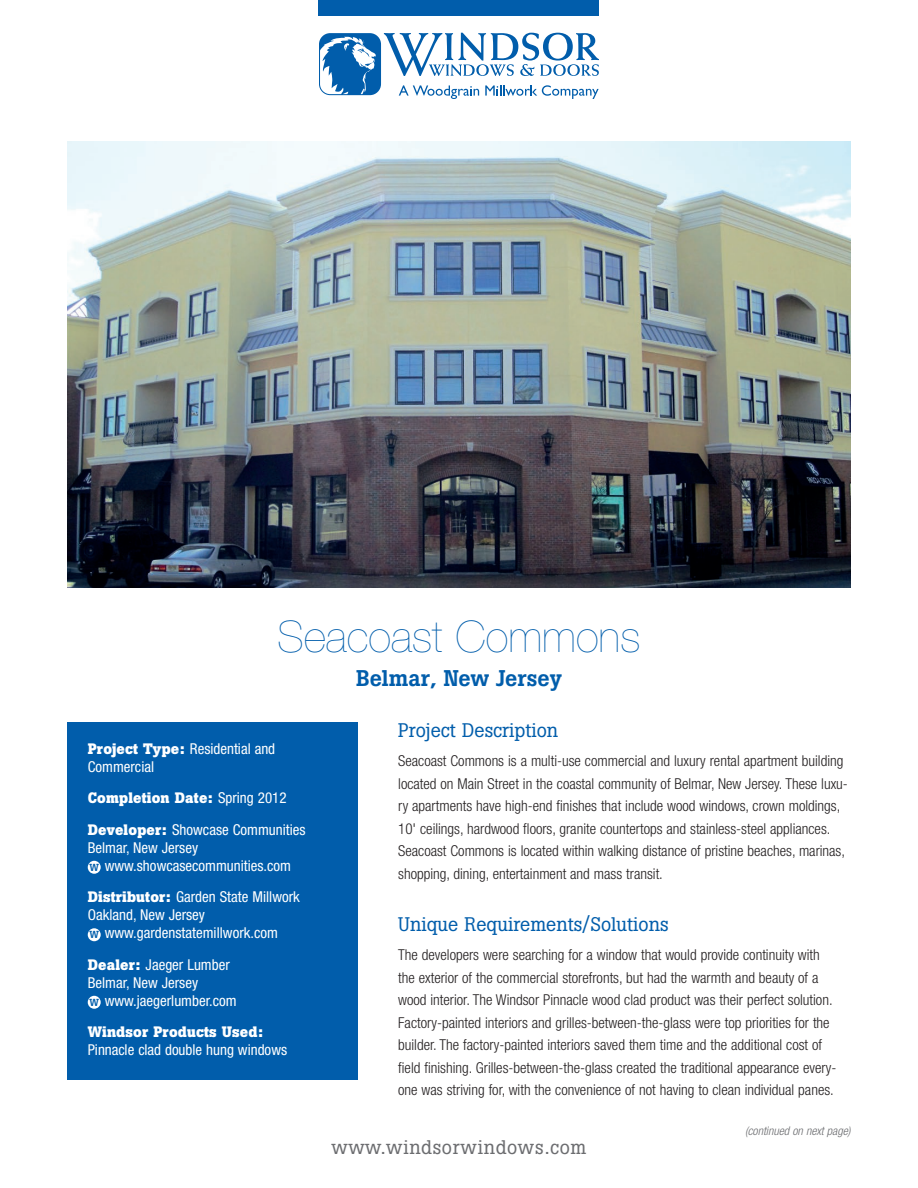
<style>
.page{position:relative;width:918px;height:1188px;background:#fff}
.page>*{position:absolute;margin:0;border:0;box-sizing:border-box;transform-origin:0 0}
.t1{font:200 43.5px "Helvetica Neue LT Std";color:#015dab}
.t2{font:500 22.5px "Boton";color:#015dab}
.t3{font:19.5px "Boton";color:#015dab}
.t4{font:19.5px "Boton";letter-spacing:.03em;color:#6c6d70}
.t5{font:300 condensed 15px/22.5px "Helvetica Neue LT Std";color:#231f20}
.t6{font:condensed 15px/18px "Helvetica Neue LT Std";color:#fff}
.t7{font:700 15px "Boton";letter-spacing:.01em;color:#fff}
.t8{font:italic 300 condensed 12px "Helvetica Neue LT Std";color:#6c6d70}
.s1{font-family:"Boton";font-weight:700;font-stretch:normal}
.s2{font-family:"Helvetica Neue LT Std";font-weight:400;font-stretch:condensed}
.s3{font-family:"Boton";font-weight:500;font-stretch:normal;font-size:10.2px;color:#015dab}
</style>
<div class="page">
<svg style="left:319px;top:33px;width:280px;height:66px"></svg>
<div style="left:319px;top:0;width:280px;height:15px;background:#015dab"></div>
<div style="left:68px;top:722px;width:290px;height:358px;background:#015dab"></div>
<div style="left:88px;top:861px;width:13px;height:13px;background:#fff;border-radius:50%"></div>
<div style="left:88px;top:928px;width:13px;height:13px;background:#fff;border-radius:50%"></div>
<div style="left:88px;top:996px;width:13px;height:13px;background:#fff;border-radius:50%"></div>
<img style="left:68px;top:142px;width:782px;height:445px">
<h1 class="t1" style="left:278px;top:612px;width:364px">Seacoast Commons</h1>
<h2 class="t2" style="left:356px;top:665px;width:207px">Belmar, New Jersey</h2>
<h3 class="t3" style="left:398px;top:718px;width:162px">Project Description</h3>
<p class="t5" style="left:398px;top:749px;width:451px">Seacoast Commons is a multi-use commercial and luxury rental apartment building located on Main Street in the coastal community of Belmar, New Jersey. These luxu&shy;ry apartments have high-end finishes that include wood windows, crown moldings, 10' ceilings, hardwood floors, granite countertops and stainless-steel appliances.<br>Seacoast Commons is located within walking distance of pristine beaches, marinas, shopping, dining, entertainment and mass transit.</p>
<h3 class="t3" style="left:398px;top:912px;width:272px">Unique Requirements/Solutions</h3>
<p class="t5" style="left:398px;top:943px;width:440px">The developers were searching for a window that would provide continuity with the exterior of the commercial storefronts, but had the warmth and beauty of a wood interior. The Windsor Pinnacle wood clad product was their perfect solution.<br>Factory-painted interiors and grilles-between-the-glass were top priorities for the builder. The factory-painted interiors saved them time and the additional cost of field finishing. Grilles-between-the-glass created the traditional appearance every&shy;one was striving for, with the convenience of not having to clean individual panes.</p>
<p class="t6" style="left:88px;top:739px;width:189px"><span class="s1">Project Type:</span> Residential and<br>Commercial</p>
<p class="t7" style="left:88px;top:789px;width:200px">Completion Date: <span class="s2">Spring 2012</span></p>
<p class="t6" style="left:88px;top:820px;width:219px"><span class="s1">Developer:</span> Showcase Communities<br>Belmar, New Jersey<br><span class="s3">W</span> www.showcasecommunities.com</p>
<p class="t6" style="left:88px;top:888px;width:214px"><span class="s1">Distributor:</span> Garden State Millwork<br>Oakland, New Jersey<br><span class="s3">W</span> www.gardenstatemillwork.com</p>
<p class="t6" style="left:88px;top:955px;width:150px"><span class="s1">Dealer:</span> Jaeger Lumber<br>Belmar, New Jersey<br><span class="s3">W</span> www.jaegerlumber.com</p>
<p class="t7" style="left:88px;top:1023px;width:177px">Windsor Products Used:</p>
<p class="t6" style="left:88px;top:1041px;width:201px">Pinnacle clad double hung windows</p>
<h3 class="t4" style="left:332px;top:1136px;width:256px">www.windsorwindows.com</h3>
<p class="t8" style="left:745px;top:1124px;width:107px">(continued on next page)</p>
</div>
